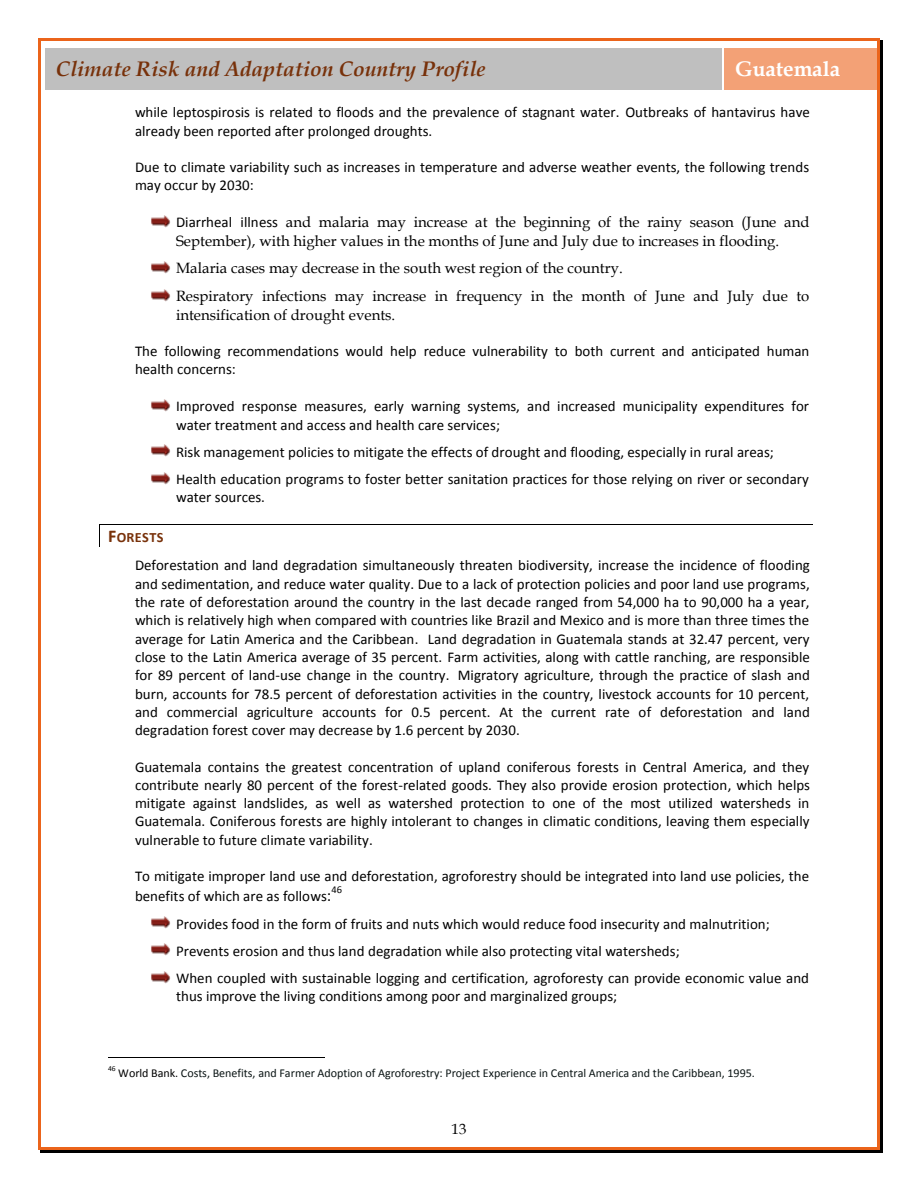
<style>
.page{position:relative;width:918px;height:1188px;background:#fff}
.page>*{position:absolute;margin:0;border:0;box-sizing:border-box;transform-origin:0 0}
.t1{font:italic 700 21px "Book Antiqua";color:#78310a}
.t2{font:700 21px "Book Antiqua";color:#fff}
.t3{font:15px/18.3px "Calibri";color:#000}
.t4{font:15px/18.8px "Book Antiqua";color:#000}
.t5{font:700 14.25px "Calibri";letter-spacing:.025em;color:#78310a}
.t6{font:12px "Calibri";letter-spacing:-.005em;color:#0a1414}
.t7{font:10.5px "Calibri";color:#000}
.t8{font:7.5px "Calibri";color:#000}
.s1{font-family:"Calibri"}
.s2{font-size:18px}
.s3{font-size:16.5px}
.s4{color:#000}
</style>
<div class="page">
<div style="left:45px;top:49px;width:676px;height:41px;background:#bfbfbf"></div>
<div style="left:724px;top:49px;width:152px;height:41px;background:#f3a176"></div>
<img style="left:151px;top:215px;width:20px;height:12px">
<img style="left:151px;top:262px;width:20px;height:11px">
<img style="left:151px;top:289px;width:20px;height:12px">
<img style="left:151px;top:399px;width:20px;height:12px">
<img style="left:151px;top:445px;width:20px;height:12px">
<img style="left:151px;top:472px;width:20px;height:12px">
<hr style="left:100px;top:525px;width:712px;height:1px;background:#000">
<svg style="left:99px;top:525px;width:1px;height:22px"></svg>
<img style="left:151px;top:917px;width:20px;height:11px">
<img style="left:151px;top:944px;width:20px;height:12px">
<img style="left:151px;top:971px;width:20px;height:12px">
<hr style="left:108px;top:1057px;width:216px;height:1px;background:#000">
<hr style="left:40px;top:38px;width:838px;height:2px;background:#eb641b">
<hr style="left:38px;top:40px;width:2px;height:1108px;background:#eb641b">
<hr style="left:880px;top:40px;width:2px;height:1108px;background:#000">
<hr style="left:878px;top:40px;width:2px;height:1108px;background:#eb641b">
<hr style="left:40px;top:1150px;width:838px;height:2px;background:#000">
<hr style="left:40px;top:1148px;width:838px;height:2px;background:#eb641b">
<svg style="left:878px;top:1148px;width:4px;height:4px"></svg>
<h1 class="t1" style="left:56px;top:57px;width:431px">Climate Risk and Adaptation Country Profile</h1>
<h1 class="t2" style="left:735px;top:57px;width:106px">Guatemala</h1>
<p class="t3" style="left:135px;top:104px;width:676px">while leptospirosis is related to floods and the prevalence of stagnant water. Outbreaks of hantavirus have already been reported after prolonged droughts.</p>
<p class="t3" style="left:135px;top:159px;width:676px">Due to climate variability such as increases in temperature and adverse weather events, the following trends may occur by 2030:</p>
<p class="t4" style="left:176px;top:213px;width:635px"><span class="s1">Diarrheal illness</span> and malaria may increase at the beginning of the rainy season (June and<br>September), with higher values in the months of June and July due to increases in flooding.</p>
<p class="t4" style="left:176px;top:255px;width:635px;line-height:27.8px">Malaria cases may decrease in the south west region of the country.<br>Respiratory infections may increase in frequency in the month of June and July due to</p>
<p class="t4" style="left:176px;top:306px;width:221px">intensification of drought events.</p>
<p class="t3" style="left:135px;top:343px;width:676px">The following recommendations would help reduce vulnerability to both current and anticipated human health concerns:</p>
<p class="t3" style="left:176px;top:398px;width:635px">Improved response measures, early warning systems, and increased municipality expenditures for water treatment and access and health care services;</p>
<p class="t3" style="left:176px;top:439px;width:634px;line-height:27.3px">Risk management policies to mitigate the effects of drought and flooding, especially in rural areas;<br>Health education programs to foster better sanitation practices for those relying on river or secondary</p>
<p class="t3" style="left:176px;top:490px;width:91px">water sources.</p>
<p class="t5" style="left:108px;top:532px;width:57px"><span class="s2">F</span>ORESTS</p>
<p class="t3" style="left:135px;top:558px;width:677px;text-align:justify">Deforestation and land degradation simultaneously threaten biodiversity, increase the incidence of flooding and sedimentation, and reduce water quality. Due to a lack of protection policies and poor land use programs, the rate of deforestation around the country in the last decade ranged from 54,000 ha to 90,000 ha a year, which is relatively high when compared with countries like Brazil and Mexico and is more than three times the average for Latin America and the Caribbean. Land degradation in Guatemala stands at 32.47 percent, very close to the Latin America average of 35 percent. Farm activities, along with cattle ranching, are responsible for 89 percent of land-use change in the country. Migratory agriculture, through the practice of slash and burn, accounts for 78.5 percent of deforestation activities in the country, livestock accounts for 10 percent, and commercial agriculture accounts for 0.5 percent. At the current rate of deforestation and land degradation forest cover may decrease by 1.6 percent by 2030.</p>
<p class="t3" style="left:135px;top:759px;width:677px;text-align:justify">Guatemala contains the greatest concentration of upland coniferous forests in Central America, and they contribute nearly 80 percent of the forest-related goods. They also provide erosion protection, which helps mitigate against landslides, as well as watershed protection to one of the most utilized watersheds in Guatemala. Coniferous forests are highly intolerant to changes in climatic conditions, leaving them especially vulnerable to future climate variability.</p>
<p class="t3" style="left:135px;top:868px;width:676px;line-height:19.5px">To mitigate improper land use and deforestation, agroforestry should be integrated into land use policies, the benefits of which are as follows<span class="s3">:</span></p>
<p class="t7" style="left:332px;top:885px;width:12px">46</p>
<p class="t3" style="left:176px;top:911px;width:635px;line-height:27.3px">Provides food in the form of fruits and nuts which would reduce food insecurity and malnutrition;<br>Prevents erosion and thus land degradation while also protecting vital watersheds;<br>When coupled with sustainable logging and certification, agroforesty can provide economic value and</p>
<p class="t3" style="left:176px;top:989px;width:443px">thus improve the living conditions among poor and marginalized groups;</p>
<p class="t8" style="left:108px;top:1065px;width:9px">46</p>
<p class="t6" style="left:118px;top:1068px;width:638px"><span class="s4">World Bank.</span> Costs, Benefits, and Farmer Adoption of Agroforestry: Project Experience in Central America and the Caribbean, 1995.</p>
<p class="t4" style="left:452px;top:1120px;width:17px">13</p>
</div>
